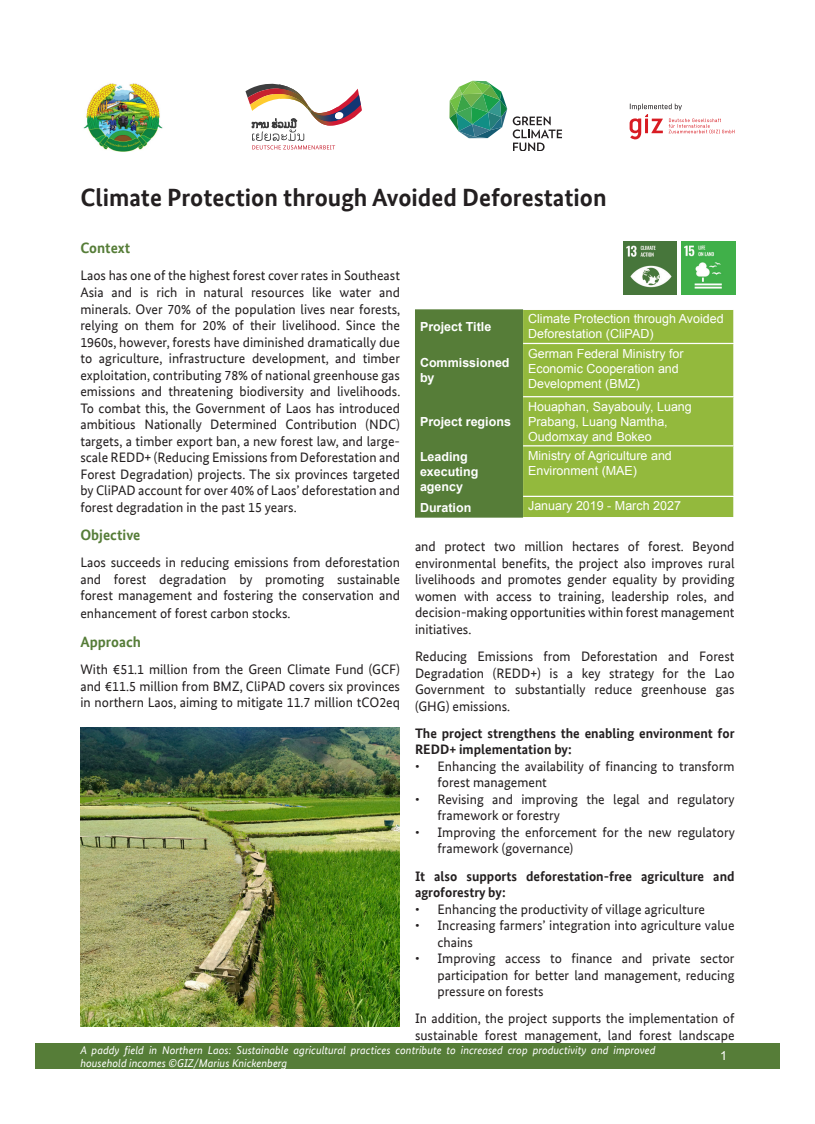
<style>
.page{position:relative;width:815px;height:1124px;background:#fff}
.page>*{position:absolute;margin:0;border:0;box-sizing:border-box;transform-origin:0 0}
.t1{font:700 25px "Bundes Sans Office";color:#231f20}
.t2{font:700 15px "Bundes Sans Office";color:#567d38}
.t3{font:13.75px/16.5px "Bundes Sans Office";color:#231f20;text-align:justify}
.t4{font:700 13.75px/16.5px "Bundes Sans Office";color:#231f20}
.t5{font:12.5px/15px "Arial";color:#fff}
.t6{font:700 12.5px/15px "Arial";color:#fff}
.t7{font:italic 11.25px/13.5px "Bundes Sans Office";color:#fff}
</style>
<div class="page">
<div style="left:35px;top:1043px;width:745px;height:25px;background:#567d38"></div>
<svg style="left:245px;top:83px;width:117px;height:66px"></svg>
<svg style="left:630px;top:104px;width:104px;height:35px"></svg>
<img style="left:83px;top:83px;width:80px;height:68px">
<svg style="left:449px;top:81px;width:58px;height:57px"></svg>
<svg style="left:513px;top:116px;width:49px;height:35px"></svg>
<div style="left:415px;top:309px;width:108px;height:208px;background:#567d38"></div>
<div style="left:523px;top:310px;width:210px;height:207px;background:#93b93d"></div>
<hr style="left:523px;top:343px;width:212px;height:1px;background:#fff">
<hr style="left:523px;top:396px;width:212px;height:1px;background:#fff">
<hr style="left:523px;top:445px;width:212px;height:1px;background:#fff">
<hr style="left:523px;top:495px;width:212px;height:2px;background:#fff">
<img style="left:623px;top:242px;width:53px;height:53px">
<img style="left:682px;top:242px;width:53px;height:53px">
<img style="left:80px;top:727px;width:320px;height:299px">
<p class="t1" style="left:80px;top:183px;width:528px">Climate Protection through Avoided Deforestation</p>
<p class="t2" style="left:80px;top:239px;width:51px">Context</p>
<p class="t3" style="left:80px;top:267px;width:321px">Laos has one of the highest forest cover rates in Southeast Asia and is rich in natural resources like water and minerals. Over 70% of the population lives near forests, relying on them for 20% of their livelihood. Since the 1960s, however, forests have diminished dramatically due to agriculture, infrastructure development, and timber exploitation, contributing 78% of national greenhouse gas emissions and threatening biodiversity and livelihoods.<br>To combat this, the Government of Laos has introduced ambitious Nationally Determined Contribution (NDC) targets, a timber export ban, a new forest law, and large&shy;scale REDD+ (Reducing Emissions from Deforestation and Forest Degradation) projects. The six provinces targeted by CliPAD account for over 40% of Laos’ deforestation and forest degradation in the past 15 years.</p>
<p class="t2" style="left:80px;top:526px;width:62px">Objective</p>
<p class="t3" style="left:80px;top:554px;width:321px">Laos succeeds in reducing emissions from deforestation and forest degradation by promoting sustainable forest management and fostering the conservation and</p>
<p class="t3" style="left:80px;top:605px;width:212px">enhancement of forest carbon stocks.</p>
<p class="t2" style="left:80px;top:633px;width:62px">Approach</p>
<p class="t3" style="left:80px;top:661px;width:321px">With €51.1 million from the Green Climate Fund (GCF) and €11.5 million from BMZ, CliPAD covers six provinces in northern Laos, aiming to mitigate 11.7 million tCO2eq</p>
<p class="t6" style="left:420px;top:319px;width:73px">Project Title</p>
<p class="t5" style="left:528px;top:311px;width:197px">Climate Protection through Avoided<br>Deforestation (CliPAD)</p>
<p class="t6" style="left:420px;top:355px;width:91px">Commissioned by</p>
<p class="t5" style="left:528px;top:346px;width:157px">German Federal Ministry for<br>Economic Cooperation and<br>Development (BMZ)</p>
<p class="t6" style="left:420px;top:414px;width:92px">Project regions</p>
<p class="t5" style="left:528px;top:399px;width:165px">Houaphan, Sayabouly, Luang<br>Prabang, Luang Namtha,<br>Oudomxay and Bokeo</p>
<p class="t6" style="left:420px;top:449px;width:60px">Leading executing agency</p>
<p class="t5" style="left:528px;top:448px;width:145px">Ministry of Agriculture and<br>Environment (MAE)</p>
<p class="t6" style="left:420px;top:500px;width:53px">Duration</p>
<p class="t5" style="left:528px;top:498px;width:154px">January 2019 - March 2027</p>
<p class="t3" style="left:415px;top:538px;width:321px">and protect two million hectares of forest. Beyond environmental benefits, the project also improves rural livelihoods and promotes gender equality by providing women with access to training, leadership roles, and decision-making opportunities within forest management initiatives.</p>
<p class="t3" style="left:415px;top:648px;width:321px">Reducing Emissions from Deforestation and Forest Degradation (REDD+) is a key strategy for the Lao Government to substantially reduce greenhouse gas (GHG) emissions.</p>
<p class="t4" style="left:415px;top:724px;width:321px">The project strengthens the enabling environment for<br>REDD+ implementation by:</p>
<p class="t3" style="left:437px;top:757px;width:299px;text-indent:-22px">• Enhancing the availability of financing to transform forest management</p>
<p class="t3" style="left:437px;top:790px;width:299px;text-indent:-22px">• Revising and improving the legal and regulatory framework or forestry</p>
<p class="t3" style="left:437px;top:823px;width:299px;text-indent:-22px">• Improving the enforcement for the new regulatory framework (governance)</p>
<p class="t4" style="left:415px;top:867px;width:321px">It also supports deforestation-free agriculture and agroforestry by:</p>
<p class="t3" style="left:415px;top:900px;width:292px">• Enhancing the productivity of village agriculture</p>
<p class="t3" style="left:437px;top:916px;width:299px;text-indent:-22px">• Increasing farmers’ integration into agriculture value chains</p>
<p class="t3" style="left:437px;top:949px;width:299px;text-indent:-22px">• Improving access to finance and private sector participation for better land management, reducing pressure on forests</p>
<p class="t3" style="left:415px;top:1010px;width:321px">In addition, the project supports the implementation of sustainable forest management, land forest landscape</p>
<p class="t7" style="left:80px;top:1043px;width:577px">A paddy field in Northern Laos: Sustainable agricultural practices contribute to increased crop productivity and improved household incomes ©GIZ/Marius Knickenberg</p>
<p class="t5" style="left:720px;top:1048px;width:8px">1</p>
</div>
